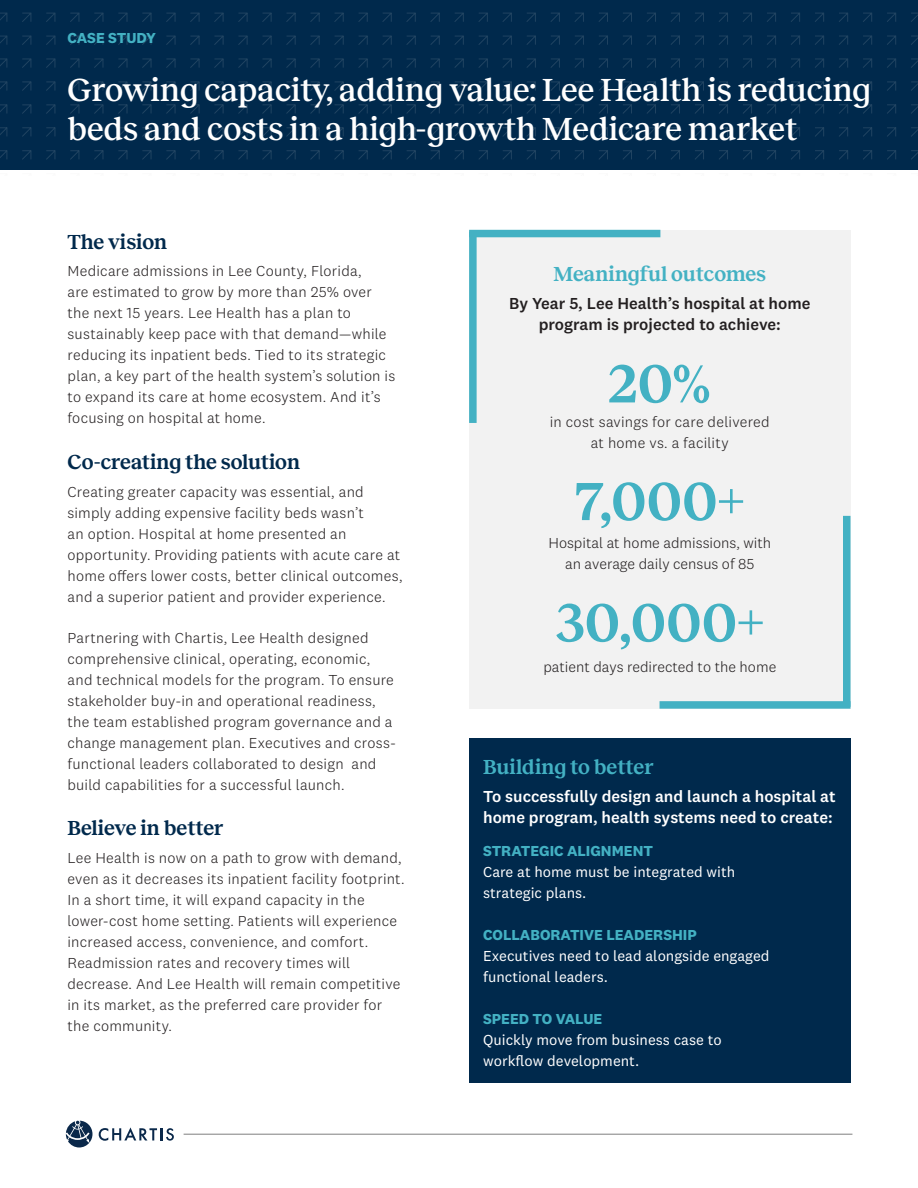
<style>
.page{position:relative;width:918px;height:1188px;background:#fff}
.page>*{position:absolute;margin:0;border:0;box-sizing:border-box;transform-origin:0 0}
.Chartis_-_Large_callout{font:600 55.5px "Reckless";letter-spacing:.02em;color:#43b1c3}
.Chartis_-_Title{font:500 33px/39.6px "Reckless";color:#fff}
.Chartis_-_Body_Heading_1{font:600 21px "Reckless";letter-spacing:-.005em;color:#00294c}
.Chartis_-_Body_Heading_1_-_Turquoise{font:600 21px "Reckless";letter-spacing:-.005em;color:#43b1c3}
.Chartis_-_Callout_heading_white{font:500 16.5px/21px "National 2";color:#fff}
.Chartis_-_Callout_heading_blue{font:500 16.5px/21px "National 2";color:#231f20;text-align:center}
.Chartis_-_Body{font:300 15px/21px "National 2";letter-spacing:.015em;color:#231f20}
.Chartis_-_Callout_body_5{font:15px/21px "National 2";color:#fff}
.Chartis_-_Callout_body_4{font:700 15px "National 2";color:#43b1c3}
.Chartis_-_Eyebrow{font:700 15px "National 2";color:#43b1c3}
</style>
<div class="page">
<div style="left:0;top:0;width:918px;height:35px;background:#00294c"></div>
<svg style="left:0;top:35px;width:918px;height:69px;background:#012a4c"></svg>
<div style="left:0;top:104px;width:918px;height:46px;background:#00294c"></div>
<div style="left:0;top:150px;width:918px;height:20px;background:#00294c"></div>
<svg style="left:66px;top:1121px;width:26px;height:27px"></svg>
<svg style="left:99px;top:1127px;width:75px;height:14px"></svg>
<hr style="left:184px;top:1134px;width:668px;height:1px;background:#7f7f7f">
<div style="left:469px;top:230px;width:381px;height:478px;background:#f2f2f2"></div>
<div style="left:469px;top:230px;width:191px;height:7px;background:#43b1c3"></div>
<div style="left:469px;top:232px;width:8px;height:191px;background:#43b1c3"></div>
<div style="left:660px;top:701px;width:191px;height:8px;background:#43b1c3"></div>
<div style="left:843px;top:516px;width:7px;height:191px;background:#43b1c3"></div>
<div style="left:469px;top:739px;width:381px;height:344px;background:#00294c"></div>
<p class="Chartis_-_Eyebrow" style="left:68px;top:29px;width:90px">CASE STUDY</p>
<p class="Chartis_-_Title" style="left:68px;top:67px;width:805px">Growing capacity, adding value: Lee Health is reducing beds and costs in a high-growth Medicare market</p>
<p class="Chartis_-_Body_Heading_1" style="left:68px;top:226px;width:101px">The vision</p>
<p class="Chartis_-_Body" style="left:68px;top:261px;width:329px">Medicare admissions in Lee County, Florida,<br>are estimated to grow by more than 25% over the next 15 years. Lee Health has a plan to sustainably keep pace with that demand—while reducing its inpatient beds. Tied to its strategic plan, a key part of the health system’s solution is to expand its care at home ecosystem. And it’s focusing on hospital at home.</p>
<p class="Chartis_-_Body_Heading_1" style="left:68px;top:446px;width:234px">Co-creating the solution</p>
<p class="Chartis_-_Body" style="left:68px;top:481px;width:337px">Creating greater capacity was essential, and simply adding expensive facility beds wasn’t<br>an option. Hospital at home presented an opportunity. Providing patients with acute care at home offers lower costs, better clinical outcomes, and a superior patient and provider experience.</p>
<p class="Chartis_-_Body" style="left:68px;top:627px;width:330px">Partnering with Chartis, Lee Health designed comprehensive clinical, operating, economic, and technical models for the program. To ensure stakeholder buy-in and operational readiness, the team established program governance and a change management plan. Executives and cross&shy;functional leaders collaborated to design and build capabilities for a successful launch.</p>
<p class="Chartis_-_Body_Heading_1" style="left:68px;top:813px;width:157px">Believe in better</p>
<p class="Chartis_-_Body" style="left:68px;top:847px;width:339px">Lee Health is now on a path to grow with demand, even as it decreases its inpatient facility footprint.<br>In a short time, it will expand capacity in the lower-cost home setting. Patients will experience increased access, convenience, and comfort.<br>Readmission rates and recovery times will decrease. And Lee Health will remain competitive in its market, as the preferred care provider for the community.</p>
<p class="Chartis_-_Body_Heading_1_-_Turquoise" style="left:554px;top:259px;width:214px">Meaningful outcomes</p>
<p class="Chartis_-_Callout_heading_blue" style="left:509px;top:293px;width:303px">By Year 5, Lee Health’s hospital at home program is projected to achieve:</p>
<p class="Chartis_-_Large_callout" style="left:609px;top:343px;width:104px">20%</p>
<p class="Chartis_-_Body" style="left:550px;top:411px;width:221px;text-align:center">in cost savings for care delivered at home vs. a facility</p>
<p class="Chartis_-_Large_callout" style="left:575px;top:461px;width:171px">7,000+</p>
<p class="Chartis_-_Body" style="left:548px;top:532px;width:224px;text-align:center">Hospital at home admissions, with an average daily census of 85</p>
<p class="Chartis_-_Large_callout" style="left:555px;top:582px;width:210px">30,000+</p>
<p class="Chartis_-_Body" style="left:543px;top:657px;width:234px">patient days redirected to the home</p>
<p class="Chartis_-_Body_Heading_1_-_Turquoise" style="left:483px;top:751px;width:172px">Building to better</p>
<p class="Chartis_-_Callout_heading_white" style="left:483px;top:785px;width:354px">To successfully design and launch a hospital at home program, health systems need to create:</p>
<p class="Chartis_-_Callout_body_4" style="left:483px;top:842px;width:171px">STRATEGIC ALIGNMENT</p>
<p class="Chartis_-_Callout_body_5" style="left:483px;top:862px;width:254px">Care at home must be integrated with strategic plans.</p>
<p class="Chartis_-_Callout_body_4" style="left:483px;top:926px;width:215px">COLLABORATIVE LEADERSHIP</p>
<p class="Chartis_-_Callout_body_5" style="left:483px;top:946px;width:288px">Executives need to lead alongside engaged functional leaders.</p>
<p class="Chartis_-_Callout_body_4" style="left:483px;top:1010px;width:121px">SPEED TO VALUE</p>
<p class="Chartis_-_Callout_body_5" style="left:483px;top:1030px;width:240px">Quickly move from business case to workflow development.</p>
</div>
